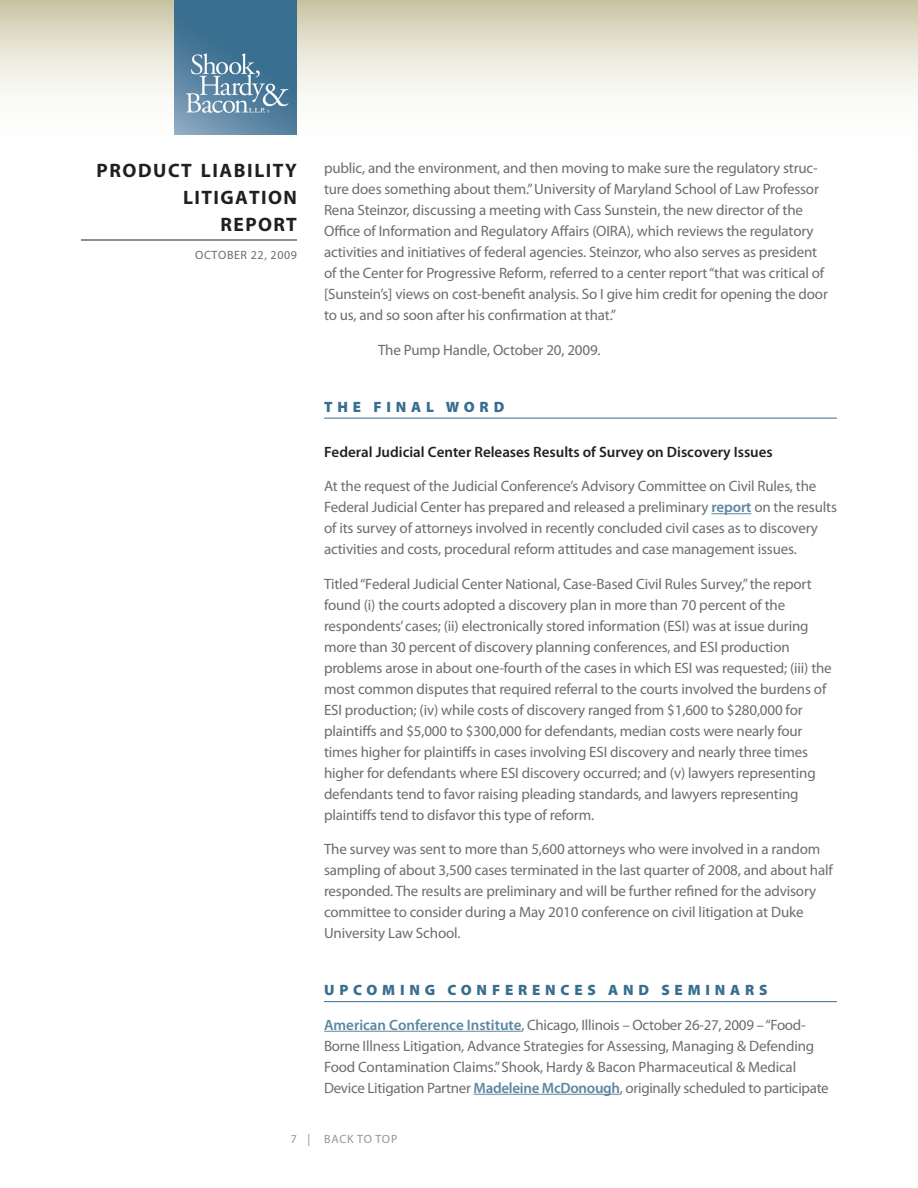
<style>
.page{position:relative;width:918px;height:1188px;background:#fff}
.page>*{position:absolute;margin:0;border:0;box-sizing:border-box;transform-origin:0 0}
.t1{font:700 19.5px/27px "Myriad Pro";letter-spacing:.075em;color:#231f20;text-align:right}
.Body{font:15px/21px "Myriad Pro";letter-spacing:-.01em;color:#6c6d70}
.Subhead{font:600 15px "Myriad Pro";color:#231f20}
.Head{font:900 15px "Myriad Pro";letter-spacing:.32em;color:#386e8f}
.t2{font:12px "Myriad Pro";letter-spacing:.05em;color:#6c6d70}
.t3{font:12px "Myriad Pro";letter-spacing:.06em;color:#939598}
.s1{font-weight:600;color:#5c87a1}
</style>
<div class="page">
<svg style="left:0;top:0;width:918px;height:135px"></svg>
<hr style="left:81px;top:240px;width:216px;height:1px;background:#231f20">
<img style="left:175px;top:0;width:122px;height:135px">
<hr style="left:324px;top:418px;width:513px;height:1px;background:#386e8f">
<hr style="left:711px;top:513px;width:40px;height:1px;background:#5c87a1">
<hr style="left:324px;top:1001px;width:513px;height:1px;background:#386e8f">
<hr style="left:324px;top:1031px;width:198px;height:1px;background:#5c87a1">
<hr style="left:474px;top:1094px;width:146px;height:1px;background:#5c87a1">
<h1 class="t1" style="left:97px;top:156px;width:202px">PRODUCT LIABILITY<br>LITIGATION<br>REPORT</h1>
<p class="t2" style="left:195px;top:248px;width:103px">OCTOBER 22, 2009</p>
<p class="Body" style="left:324px;top:157px;width:505px">public, and the environment, and then moving to make sure the regulatory struc&shy;ture does something about them.” University of Maryland School of Law Professor Rena Steinzor, discussing a meeting with Cass Sunstein, the new director of the Office of Information and Regulatory Affairs (OIRA), which reviews the regulatory activities and initiatives of federal agencies. Steinzor, who also serves as president of the Center for Progressive Reform, referred to a center report “that was critical of [Sunstein’s] views on cost-benefit analysis. So I give him credit for opening the door to us, and so soon after his confirmation at that.”</p>
<p class="Body" style="left:378px;top:339px;width:224px">The Pump Handle, October 20, 2009.</p>
<p class="Head" style="left:324px;top:398px;width:182px">THE FINAL WORD</p>
<p class="Subhead" style="left:324px;top:442px;width:450px">Federal Judicial Center Releases Results of Survey on Discovery Issues</p>
<p class="Body" style="left:324px;top:475px;width:515px">At the request of the Judicial Conference’s Advisory Committee on Civil Rules, the Federal Judicial Center has prepared and released a preliminary <span class="s1">report</span> on the results of its survey of attorneys involved in recently concluded civil cases as to discovery activities and costs, procedural reform attitudes and case management issues.</p>
<p class="Body" style="left:324px;top:573px;width:509px">Titled “Federal Judicial Center National, Case-Based Civil Rules Survey,” the report found (i) the courts adopted a discovery plan in more than 70 percent of the respondents’ cases; (ii) electronically stored information (ESI) was at issue during more than 30 percent of discovery planning conferences, and ESI production problems arose in about one-fourth of the cases in which ESI was requested; (iii) the most common disputes that required referral to the courts involved the burdens of ESI production; (iv) while costs of discovery ranged from $1,600 to $280,000 for plaintiffs and $5,000 to $300,000 for defendants, median costs were nearly four times higher for plaintiffs in cases involving ESI discovery and nearly three times higher for defendants where ESI discovery occurred; and (v) lawyers representing defendants tend to favor raising pleading standards, and lawyers representing plaintiffs tend to disfavor this type of reform.</p>
<p class="Body" style="left:324px;top:838px;width:510px">The survey was sent to more than 5,600 attorneys who were involved in a random sampling of about 3,500 cases terminated in the last quarter of 2008, and about half responded. The results are preliminary and will be further refined for the advisory committee to consider during a May 2010 conference on civil litigation at Duke University Law School.</p>
<p class="Head" style="left:324px;top:982px;width:445px">UPCOMING CONFERENCES AND SEMINARS</p>
<p class="Body" style="left:324px;top:1014px;width:506px"><span class="s1">American Conference Institute</span>, Chicago, Illinois – October 26-27, 2009 – “Food-Borne Illness Litigation, Advance Strategies for Assessing, Managing &amp; Defending Food Contamination Claims.” Shook, Hardy &amp; Bacon Pharmaceutical &amp; Medical Device Litigation Partner <span class="s1">Madeleine McDonough</span>, originally scheduled to participate</p>
<p class="t3" style="left:291px;top:1132px;width:108px">7 | BACK TO TOP</p>
</div>
